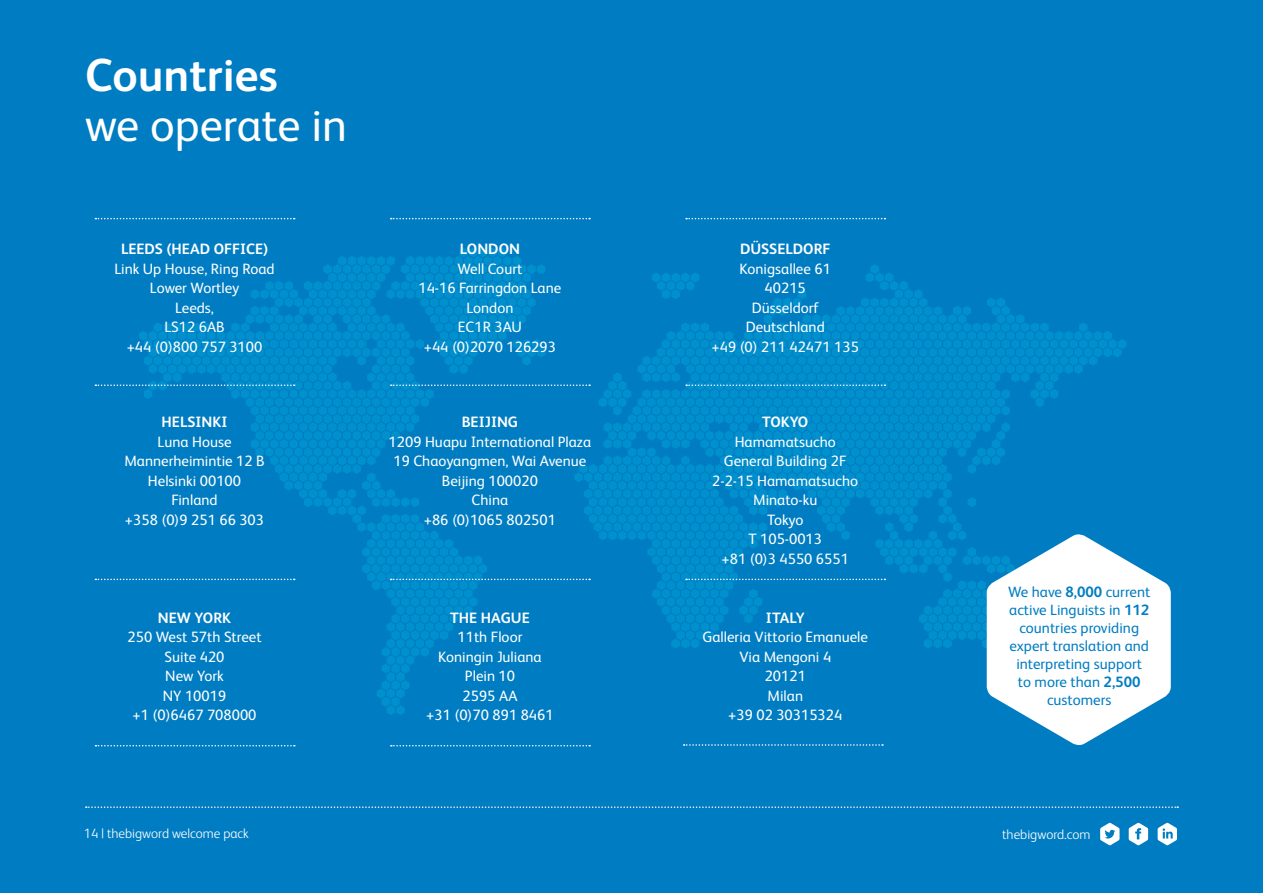
<style>
.page{position:relative;width:1263px;height:893px;background:#007dc2}
.page>*{position:absolute;margin:0;border:0;box-sizing:border-box;transform-origin:0 0}
.t1{font:46.2px "FS Albert Pro";color:#fff}
.t2{font:700 46.2px "FS Albert Pro";color:#fff}
.t3{font:15px/19.5px "FS Albert Pro";color:#fff;text-align:center}
.t4{font:15px/18px "FS Albert Pro";color:#007dc2;text-align:center}
.t5{font:700 15px "FS Albert Pro";color:#fff}
.t6{font:300 13.5px "FS Albert Pro";color:#fff}
.s1{font-weight:700}
</style>
<div class="page">
<svg style="left:139px;top:248px;width:987px;height:467px"></svg>
<svg style="left:1100px;top:822px;width:19px;height:24px"></svg>
<svg style="left:1129px;top:822px;width:19px;height:24px"></svg>
<svg style="left:1157px;top:822px;width:20px;height:24px"></svg>
<svg style="left:86px;top:806px;width:1092px;height:2px"></svg>
<svg style="left:95px;top:218px;width:200px;height:1px"></svg>
<svg style="left:95px;top:384px;width:200px;height:2px"></svg>
<svg style="left:95px;top:579px;width:200px;height:1px"></svg>
<svg style="left:684px;top:744px;width:199px;height:2px"></svg>
<svg style="left:391px;top:218px;width:199px;height:1px"></svg>
<svg style="left:391px;top:384px;width:199px;height:2px"></svg>
<svg style="left:391px;top:579px;width:199px;height:1px"></svg>
<svg style="left:95px;top:745px;width:200px;height:1px"></svg>
<svg style="left:686px;top:218px;width:199px;height:1px"></svg>
<svg style="left:686px;top:384px;width:199px;height:2px"></svg>
<svg style="left:686px;top:579px;width:199px;height:1px"></svg>
<svg style="left:391px;top:745px;width:199px;height:1px"></svg>
<svg style="left:987px;top:532px;width:184px;height:214px"></svg>
<h1 class="t2" style="left:85px;top:42px;width:194px">Countries</h1>
<h1 class="t1" style="left:85px;top:92px;width:263px">we operate in</h1>
<p class="t5" style="left:121px;top:239px;width:148px">LEEDS (HEAD OFFICE)</p>
<p class="t3" style="left:114px;top:258px;width:162px">Link Up House, Ring Road<br>Lower Wortley<br>Leeds,<br>LS12 6AB<br>+44 (0)800 757 3100</p>
<p class="t5" style="left:162px;top:412px;width:67px">HELSINKI</p>
<p class="t3" style="left:124px;top:431px;width:142px">Luna House<br>Mannerheimintie 12 B<br>Helsinki 00100<br>Finland<br>+358 (0)9 251 66 303</p>
<p class="t5" style="left:158px;top:607px;width:75px">NEW YORK</p>
<p class="t3" style="left:128px;top:626px;width:136px">250 West 57th Street<br>Suite 420<br>New York<br>NY 10019<br>+1 (0)6467 708000</p>
<p class="t6" style="left:84px;top:824px;width:166px">14 | thebigword welcome pack</p>
<p class="t5" style="left:460px;top:239px;width:62px">LONDON</p>
<p class="t3" style="left:418px;top:258px;width:144px">Well Court<br>14-16 Farringdon Lane<br>London<br>EC1R 3AU<br>+44 (0)2070 126293</p>
<p class="t5" style="left:462px;top:412px;width:58px">BEIJING</p>
<p class="t3" style="left:389px;top:431px;width:204px">1209 Huapu International Plaza<br>19 Chaoyangmen, Wai Avenue<br>Beijing 100020<br>China<br>+86 (0)1065 802501</p>
<p class="t5" style="left:450px;top:607px;width:81px">THE HAGUE</p>
<p class="t3" style="left:426px;top:626px;width:129px">11th Floor<br>Koningin Juliana<br>Plein 10<br>2595 AA<br>+31 (0)70 891 8461</p>
<p class="t5" style="left:740px;top:239px;width:92px">DÜSSELDORF</p>
<p class="t3" style="left:711px;top:258px;width:149px">Konigsallee 61<br>40215<br>Düsseldorf<br>Deutschland<br>+49 (0) 211 42471 135</p>
<p class="t5" style="left:762px;top:412px;width:48px">TOKYO</p>
<p class="t3" style="left:712px;top:431px;width:147px">Hamamatsucho<br>General Building 2F<br>2-2-15 Hamamatsucho<br>Minato-ku<br>Tokyo<br>T 105-0013<br>+81 (0)3 4550 6551</p>
<p class="t5" style="left:766px;top:607px;width:40px">ITALY</p>
<p class="t3" style="left:702px;top:626px;width:167px">Galleria Vittorio Emanuele<br>Via Mengoni 4<br>20121<br>Milan<br>+39 02 30315324</p>
<p class="t4" style="left:1008px;top:582px;width:144px">We have <span class="s1">8,000</span> current active Linguists in <span class="s1">112 </span>countries providing expert translation and interpreting support to more than <span class="s1">2,500 </span>customers</p>
<p class="t6" style="left:1002px;top:825px;width:90px">thebigword.com</p>
</div>
